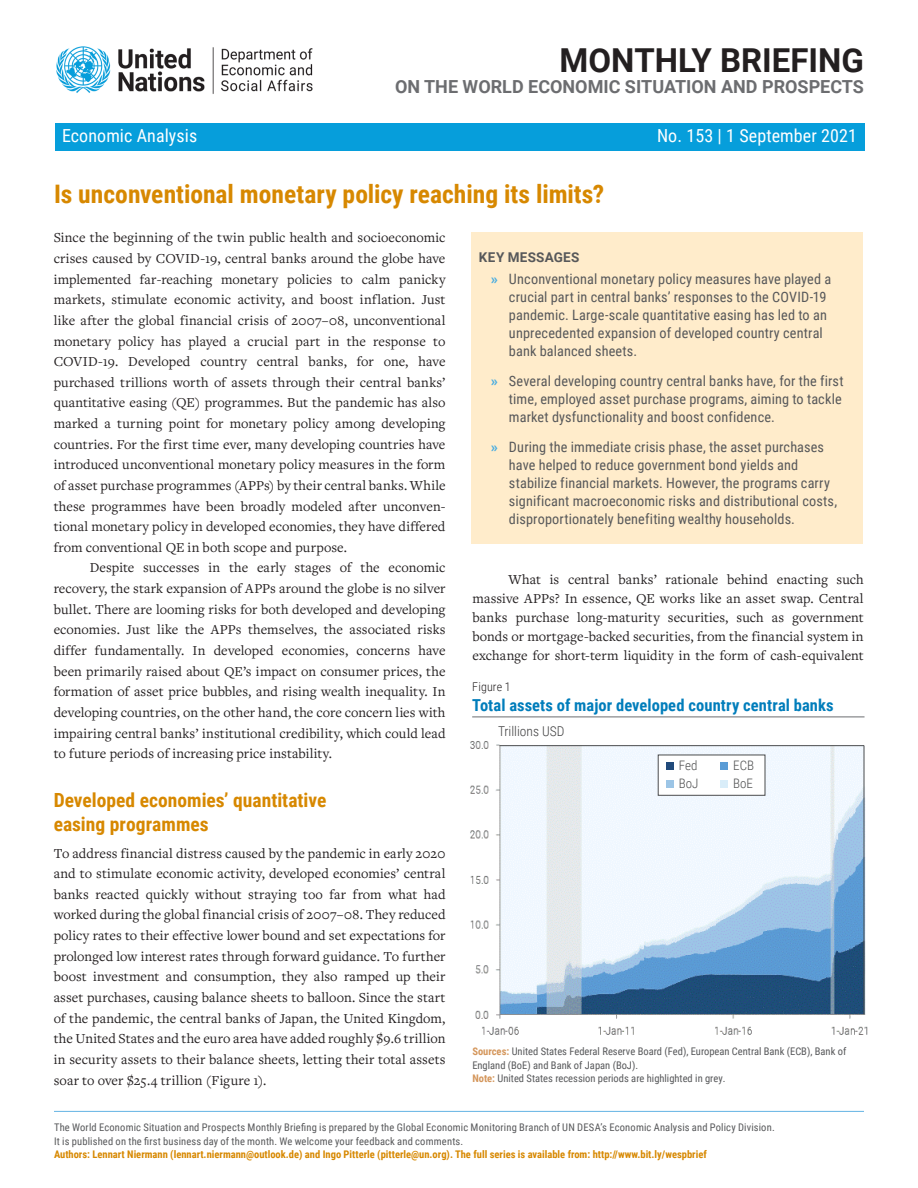
<style>
.page{position:relative;width:918px;height:1188px;background:#fff}
.page>*{position:absolute;margin:0;border:0;box-sizing:border-box;transform-origin:0 0}
.t1{font:700 33px "Roboto";color:#231f20}
.t2{font:700 25.5px "Roboto Condensed";color:#d78800}
.HL1{font:700 19.5px/24.5px "Roboto Condensed";color:#d78800}
.t3{font:700 18px "Roboto";color:#6c6d70}
.t4{font:18px "Roboto Condensed";letter-spacing:.005em;color:#fff}
.Figure_head_2{font:700 16.5px "Roboto Condensed";letter-spacing:.005em;color:#007dbb}
.BodyText1st{font:14.25px/20.7px "Freight Text Pro";letter-spacing:.005em;color:#231f20;text-align:justify}
.BodyText{font:14.25px/20.7px "Freight Text Pro";letter-spacing:.005em;color:#231f20;text-align:justify}
.t5{font:14.25px/18px "Roboto Condensed";letter-spacing:.01em;color:#57585a}
.t6{font:300 13.5px "Roboto Condensed";color:#3e3e3f}
.Summary_header{font:700 13.5px "Roboto";letter-spacing:.02em;color:#57585a}
.t7{font:300 13.05px "Roboto Condensed";color:#4b4c4d}
.Figure_head_1{font:300 12px "Roboto Condensed";letter-spacing:.015em;color:#231f20}
.Source{font:10.5px/13.5px "Roboto Condensed";letter-spacing:.01em;color:#57585a}
.t8{font:700 10.5px "Roboto Condensed";color:#d78800}
.s1{font-family:"Roboto";font-weight:700;color:#48ace0}
.s2{font-weight:700;color:#d4965b}
</style>
<div class="page">
<div style="left:55px;top:123px;width:810px;height:28px;background:#069edb"></div>
<hr style="left:54px;top:1111px;width:810px;height:1px;background:#63b3e4">
<img style="left:56px;top:46px;width:257px;height:48px">
<div style="left:471px;top:232px;width:392px;height:312px;background:#ffeccb"></div>
<hr style="left:472px;top:717px;width:393px;height:1px;background:#6c6d70">
<img style="left:470px;top:741px;width:398px;height:294px">
<hr style="left:500px;top:745px;width:364px;height:1px;background:#4b4c4d">
<hr style="left:864px;top:745px;width:1px;height:269px;background:#4b4c4d">
<div style="left:658px;top:755px;width:107px;height:41px;background:#fff;border:1px solid #4b4c4d"></div>
<div style="left:667px;top:763px;width:7px;height:7px;background:#214a7b"></div>
<div style="left:721px;top:763px;width:7px;height:7px;background:#5a9cd6"></div>
<div style="left:721px;top:780px;width:7px;height:7px;background:#d9edf9"></div>
<div style="left:667px;top:780px;width:7px;height:7px;background:#9cc5e6"></div>
<p class="t1" style="left:560px;top:37px;width:306px">MONTHLY BRIEFING</p>
<p class="t3" style="left:395px;top:74px;width:470px">ON THE WORLD ECONOMIC SITUATION AND PROSPECTS</p>
<p class="t4" style="left:62px;top:123px;width:137px">Economic Analysis</p>
<p class="t4" style="left:657px;top:123px;width:201px">No. 153 | 1 September 2021</p>
<p class="t2" style="left:54px;top:176px;width:552px">Is unconventional monetary policy reaching its limits?</p>
<p class="BodyText1st" style="left:54px;top:227px;width:393px">Since the beginning of the twin public health and socioeconomic crises caused by COVID-19, central banks around the globe have implemented far-reaching monetary policies to calm panicky markets, stimulate economic activity, and boost inflation. Just like after the global financial crisis of 2007–08, unconventional monetary policy has played a crucial part in the response to COVID-19. Developed country central banks, for one, have purchased trillions worth of assets through their central banks’ quantitative easing (QE) programmes. But the pandemic has also marked a turning point for monetary policy among developing countries. For the first time ever, many developing countries have introduced unconventional monetary policy measures in the form of asset purchase programmes (APPs) by their central banks. While these programmes have been broadly modeled after unconven&shy;tional monetary policy in developed economies, they have differed from conventional QE in both scope and purpose.</p>
<p class="BodyText" style="left:54px;top:557px;width:393px;text-indent:36px">Despite successes in the early stages of the economic recovery, the stark expansion of APPs around the globe is no silver bullet. There are looming risks for both developed and developing economies. Just like the APPs themselves, the associated risks differ fundamentally. In developed economies, concerns have been primarily raised about QE’s impact on consumer prices, the formation of asset price bubbles, and rising wealth inequality. In developing countries, on the other hand, the core concern lies with impairing central banks’ institutional credibility, which could lead to future periods of increasing price instability.</p>
<p class="HL1" style="left:54px;top:787px;width:274px">Developed economies’ quantitative easing programmes</p>
<p class="BodyText1st" style="left:54px;top:842px;width:393px">To address financial distress caused by the pandemic in early 2020 and to stimulate economic activity, developed economies’ central banks reacted quickly without straying too far from what had worked during the global financial crisis of 2007–08. They reduced policy rates to their effective lower bound and set expectations for prolonged low interest rates through forward guidance. To further boost investment and consumption, they also ramped up their asset purchases, causing balance sheets to balloon. Since the start of the pandemic, the central banks of Japan, the United Kingdom, the United States and the euro area have added roughly $9.6 trillion in security assets to their balance sheets, letting their total assets soar to over $25.4 trillion (Figure 1).</p>
<p class="Summary_header" style="left:479px;top:247px;width:102px">KEY MESSAGES</p>
<p class="t5" style="left:509px;top:270px;width:324px;text-indent:-18px"><span class="s1">»</span> Unconventional monetary policy measures have played a crucial part in central banks’ responses to the COVID-19 pandemic. Large-scale quantitative easing has led to an unprecedented expansion of developed country central bank balanced sheets.</p>
<p class="t5" style="left:509px;top:372px;width:336px;text-indent:-18px"><span class="s1">»</span> Several developing country central banks have, for the first time, employed asset purchase programs, aiming to tackle market dysfunctionality and boost confidence.</p>
<p class="t5" style="left:509px;top:438px;width:330px;text-indent:-18px"><span class="s1">»</span> During the immediate crisis phase, the asset purchases have helped to reduce government bond yields and stabilize financial markets. However, the programs carry significant macroeconomic risks and distributional costs, disproportionately benefiting wealthy households.</p>
<p class="BodyText" style="left:472px;top:570px;width:393px;line-height:18.9px;text-indent:36px">What is central banks’ rationale behind enacting such massive APPs? In essence, QE works like an asset swap. Central banks purchase long-maturity securities, such as government bonds or mortgage-backed securities, from the financial system in exchange for short-term liquidity in the form of cash-equivalent</p>
<p class="Figure_head_1" style="left:472px;top:679px;width:40px">Figure 1</p>
<h6 class="Figure_head_2" style="left:472px;top:693px;width:363px">Total assets of major developed country central banks</h6>
<p class="t6" style="left:498px;top:722px;width:68px">Trillions USD</p>
<p class="t7" style="left:679px;top:756px;width:20px">Fed</p>
<p class="t7" style="left:733px;top:756px;width:22px">ECB</p>
<p class="t7" style="left:679px;top:774px;width:21px">BoJ</p>
<p class="t7" style="left:733px;top:774px;width:21px">BoE</p>
<p class="Source" style="left:472px;top:1044px;width:376px"><span class="s2">Sources:</span> United States Federal Reserve Board (Fed), European Central Bank (ECB), Bank of<br>England (BoE) and Bank of Japan (BoJ).<br><span class="s2">Note:</span> United States recession periods are highlighted in grey.</p>
<p class="Source" style="left:54px;top:1120px;width:722px">The World Economic Situation and Prospects Monthly Briefing is prepared by the Global Economic Monitoring Branch of UN DESA’s Economic Analysis and Policy Division.<br>It is published on the first business day of the month. We welcome your feedback and comments.</p>
<p class="t8" style="left:54px;top:1147px;width:654px">Authors: Lennart Niermann (lennart.niermann@outlook.de) and Ingo Pitterle (pitterle@un.org). The full series is available from: http://www.bit.ly/wespbrief</p>
</div>
